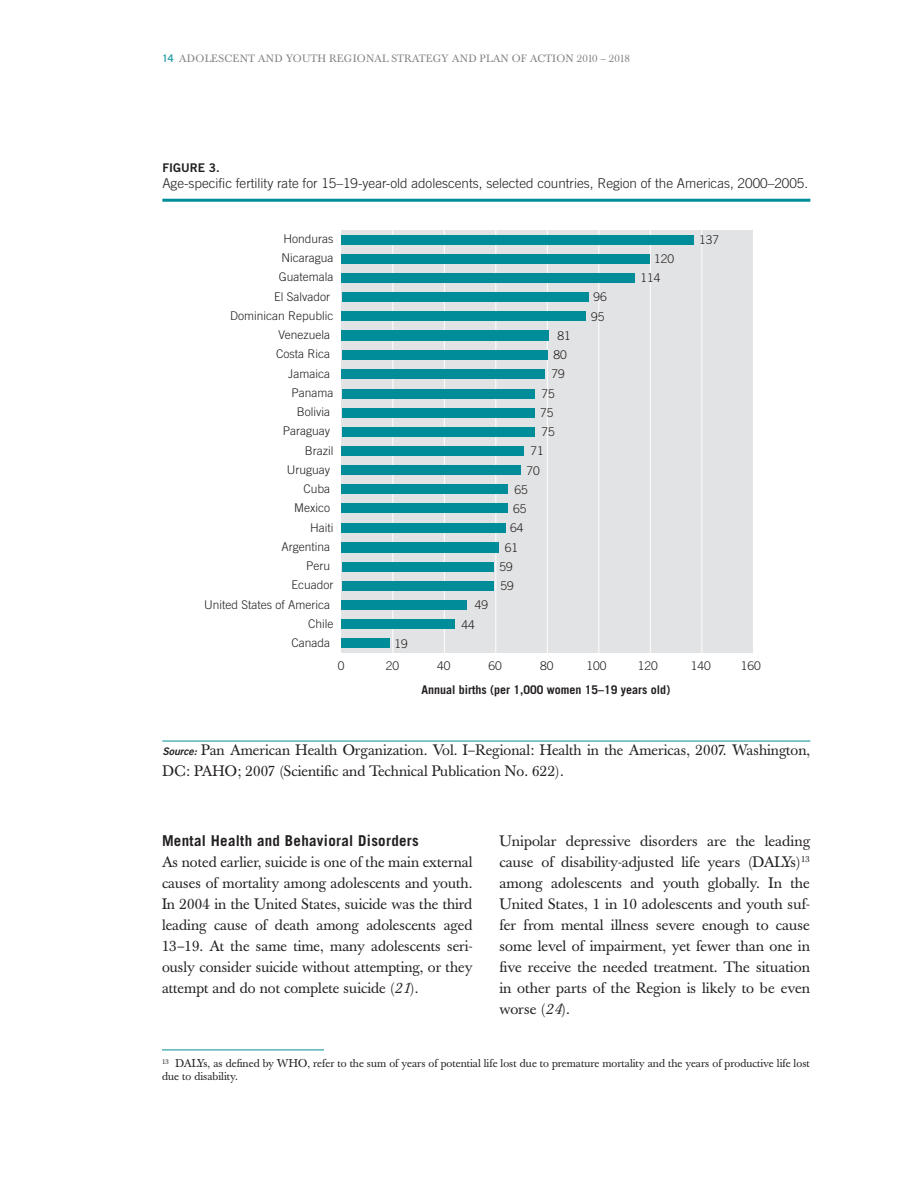
<style>
.page{position:relative;width:918px;height:1188px;background:#fff}
.page>*{position:absolute;margin:0;border:0;box-sizing:border-box;transform-origin:0 0}
.t1{font:15px/21px "Baskerville";color:#231f20;text-align:justify}
.t2{font:700 15px "Trade Gothic";letter-spacing:.02em;color:#231f20}
.t3{font:300 13.5px "Trade Gothic";color:#231f20}
.t4{font:300 12px/19.2px "Trade Gothic";color:#231f20}
.t5{font:700 12px "Trade Gothic";color:#231f20}
.t6{font:12px "Trade Gothic Bold Two";color:#231f20}
.t7{font:11.25px "Baskerville";color:#231f20}
.t8{font:10.5px "Baskerville BE";color:#808285}
.t9{font:10.5px "Baskerville BE";letter-spacing:-.05em;color:#808285}
.t10{font:7.05px "Baskerville";color:#231f20}
.s1{font-family:"Trade Gothic";font-weight:700;color:#33a3ad}
.s2{font-family:"Trade Gothic Bold Two";font-style:italic;font-size:10.5px}
.s3{font-style:italic}
</style>
<div class="page">
<hr style="left:162px;top:1050px;width:162px;height:1px;background:#008c99">
<hr style="left:162px;top:199px;width:648px;height:3px;background:#008c99">
<hr style="left:162px;top:741px;width:648px;height:1px;background:#008c99">
<div style="left:341px;top:230px;width:411px;height:423px;background:#e2e3e4"></div>
<hr style="left:701px;top:228px;width:1px;height:426px;background:#fff">
<hr style="left:650px;top:228px;width:1px;height:426px;background:#fff">
<hr style="left:598px;top:228px;width:1px;height:426px;background:#fff">
<hr style="left:547px;top:228px;width:1px;height:426px;background:#fff">
<hr style="left:495px;top:228px;width:1px;height:426px;background:#fff">
<hr style="left:444px;top:228px;width:1px;height:426px;background:#fff">
<hr style="left:392px;top:228px;width:1px;height:426px;background:#fff">
<div style="left:342px;top:639px;width:48px;height:9px;background:#008c99"></div>
<div style="left:342px;top:620px;width:113px;height:9px;background:#008c99"></div>
<div style="left:342px;top:601px;width:125px;height:9px;background:#008c99"></div>
<div style="left:342px;top:582px;width:152px;height:9px;background:#008c99"></div>
<div style="left:342px;top:562px;width:152px;height:10px;background:#008c99"></div>
<div style="left:342px;top:542px;width:157px;height:10px;background:#008c99"></div>
<div style="left:342px;top:523px;width:164px;height:9px;background:#008c99"></div>
<div style="left:342px;top:504px;width:166px;height:9px;background:#008c99"></div>
<div style="left:342px;top:485px;width:166px;height:9px;background:#008c99"></div>
<div style="left:342px;top:466px;width:179px;height:9px;background:#008c99"></div>
<div style="left:342px;top:446px;width:182px;height:9px;background:#008c99"></div>
<div style="left:342px;top:427px;width:193px;height:9px;background:#008c99"></div>
<div style="left:342px;top:408px;width:193px;height:9px;background:#008c99"></div>
<div style="left:342px;top:389px;width:193px;height:9px;background:#008c99"></div>
<div style="left:342px;top:370px;width:203px;height:9px;background:#008c99"></div>
<div style="left:342px;top:351px;width:205px;height:9px;background:#008c99"></div>
<div style="left:342px;top:331px;width:207px;height:10px;background:#008c99"></div>
<div style="left:342px;top:312px;width:244px;height:9px;background:#008c99"></div>
<div style="left:342px;top:292px;width:247px;height:10px;background:#008c99"></div>
<div style="left:342px;top:273px;width:293px;height:10px;background:#008c99"></div>
<div style="left:342px;top:254px;width:308px;height:9px;background:#008c99"></div>
<div style="left:342px;top:235px;width:352px;height:9px;background:#008c99"></div>
<p class="t8" style="left:162px;top:52px;width:34px"><span class="s1">14</span> ADOLESCENT</p>
<p class="t8" style="left:258px;top:52px;width:10px">AND</p>
<p class="t8" style="left:286px;top:52px;width:17px">YOUTH</p>
<p class="t8" style="left:329px;top:52px;width:17px">REGIONAL</p>
<p class="t8" style="left:391px;top:52px;width:15px">STRATEGY</p>
<p class="t8" style="left:452px;top:52px;width:10px">AND</p>
<p class="t8" style="left:480px;top:52px;width:15px">PLAN</p>
<p class="t8" style="left:512px;top:52px;width:34px">OF ACTION</p>
<p class="t9" style="left:577px;top:52px;width:55px">2010 – 2018</p>
<p class="t6" style="left:162px;top:160px;width:59px">FIGURE 3.</p>
<p class="t3" style="left:162px;top:175px;width:647px">Age-specific fertility rate for 15–19-year-old adolescents, selected countries, Region of the Americas, 2000–2005.</p>
<p class="t4" style="left:204px;top:229px;width:131px;text-align:right">Honduras<br>Nicaragua<br>Guatemala<br>El Salvador<br>Dominican Republic<br>Venezuela<br>Costa Rica<br>Jamaica<br>Panama<br>Bolivia<br>Paraguay<br>Brazil<br>Uruguay<br>Cuba<br>Mexico<br>Haiti<br>Argentina<br>Peru<br>Ecuador<br>United States of America<br>Chile<br>Canada</p>
<p class="t4" style="left:699px;top:230px;width:22px">137</p>
<p class="t4" style="left:641px;top:249px;width:35px;text-indent:14px">120<br>114</p>
<p class="t4" style="left:591px;top:287px;width:17px">96<br>95</p>
<p class="t4" style="left:557px;top:326px;width:15px">81</p>
<p class="t4" style="left:554px;top:345px;width:15px">80</p>
<p class="t4" style="left:551px;top:364px;width:15px">79</p>
<p class="t4" style="left:542px;top:384px;width:15px">75</p>
<p class="t4" style="left:540px;top:403px;width:15px">75</p>
<p class="t4" style="left:542px;top:422px;width:15px">75</p>
<p class="t4" style="left:530px;top:441px;width:15px">71</p>
<p class="t4" style="left:527px;top:461px;width:15px">70</p>
<p class="t4" style="left:515px;top:480px;width:15px">65</p>
<p class="t4" style="left:513px;top:499px;width:15px">65</p>
<p class="t4" style="left:510px;top:518px;width:15px">64</p>
<p class="t4" style="left:505px;top:538px;width:15px">61</p>
<p class="t4" style="left:500px;top:557px;width:15px">59</p>
<p class="t4" style="left:500px;top:576px;width:15px">59</p>
<p class="t4" style="left:475px;top:595px;width:15px">49</p>
<p class="t4" style="left:461px;top:615px;width:15px">44</p>
<p class="t4" style="left:395px;top:634px;width:15px">19</p>
<p class="t4" style="left:586px;top:656px;width:22px">100</p>
<p class="t4" style="left:638px;top:656px;width:22px">120</p>
<p class="t4" style="left:691px;top:656px;width:22px">140</p>
<p class="t4" style="left:741px;top:656px;width:22px">160</p>
<p class="t5" style="left:421px;top:683px;width:250px">Annual births (per 1,000 women 15–19 years old)</p>
<p class="t4" style="left:338px;top:656px;width:8px">0</p>
<p class="t4" style="left:386px;top:656px;width:15px">20</p>
<p class="t4" style="left:437px;top:656px;width:15px">40</p>
<p class="t4" style="left:489px;top:656px;width:15px">60</p>
<p class="t4" style="left:540px;top:656px;width:15px">80</p>
<p class="t1" style="left:162px;top:740px;width:649px"><span class="s2">Source:</span> Pan American Health Organization. Vol. I–Regional: Health in the Americas, 2007. Washington,<br>DC: PAHO; 2007 (Scientific and Technical Publication No. 622).</p>
<p class="t2" style="left:162px;top:831px;width:258px">Mental Health and Behavioral Disorders</p>
<p class="t1" style="left:162px;top:852px;width:312px">As noted earlier, suicide is one of the main external causes of mortality among adolescents and youth.<br>In 2004 in the United States, suicide was the third leading cause of death among adolescents aged 13–19. At the same time, many adolescents seri&shy;ously consider suicide without attempting, or they attempt and do not complete suicide (<span class="s3">21</span>).</p>
<p class="t1" style="left:500px;top:830px;width:312px">Unipolar depressive disorders are the leading cause of disability-adjusted life years (DALYs)<sup>13 </sup>among adolescents and youth globally. In the United States, 1 in 10 adolescents and youth suf&shy;fer from mental illness severe enough to cause some level of impairment, yet fewer than one in five receive the needed treatment. The situation in other parts of the Region is likely to be even worse (<span class="s3">24</span>).</p>
<p class="t7" style="left:176px;top:1056px;width:636px">DALYs, as defined by WHO, refer to the sum of years of potential life lost due to premature mortality and the years of productive life lost</p>
<p class="t10" style="left:162px;top:1057px;width:8px">13</p>
<p class="t7" style="left:162px;top:1070px;width:77px">due to disability.</p>
</div>
